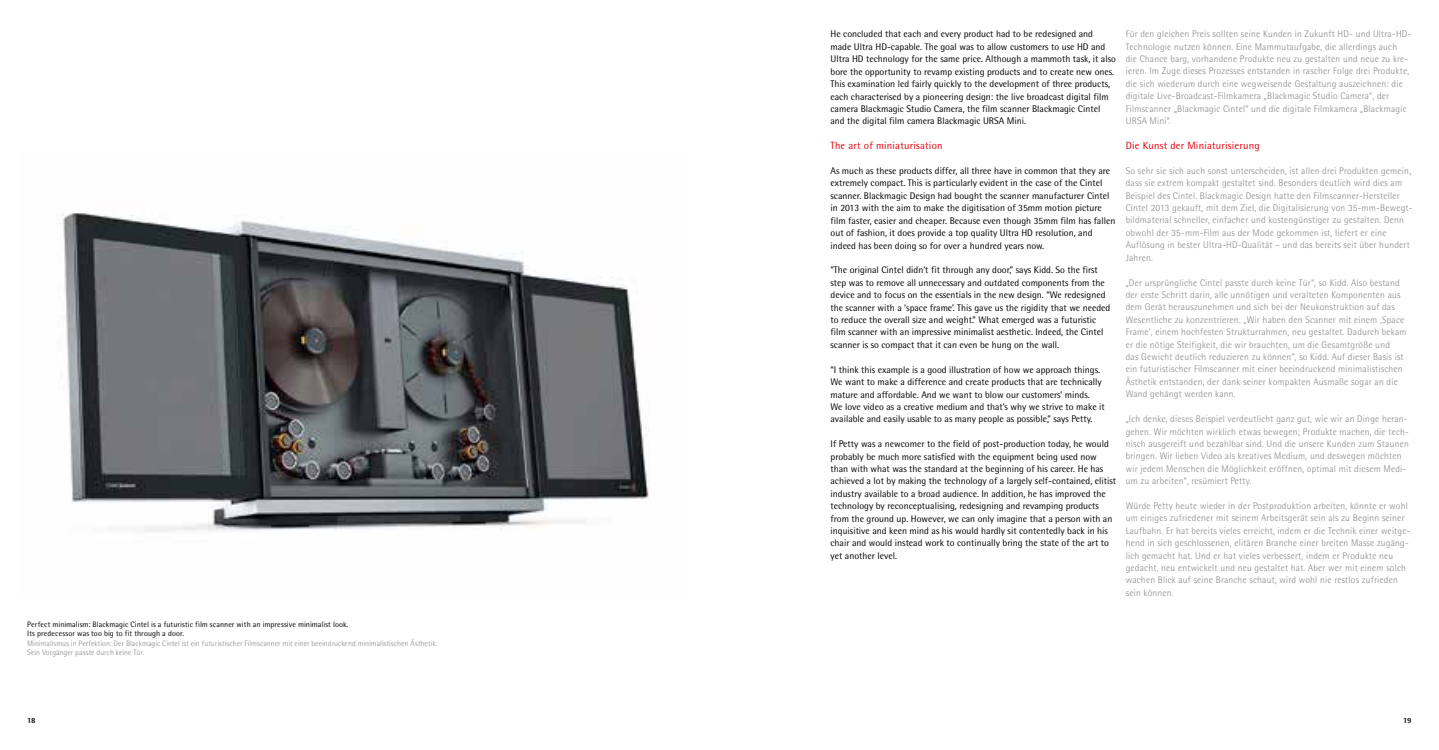
<style>
.page{position:relative;width:1439px;height:750px;background:#fff}
.page>*{position:absolute;margin:0;border:0;box-sizing:border-box;transform-origin:0 0}
.t1{font:10.5px "Rotis Semi Sans Pro";letter-spacing:.02em;color:#e3000b}
.t2{font:300 9.62px/12.4px "Rotis Semi Sans Pro";letter-spacing:.02em;color:#868786}
.t3{font:9.62px/12.4px "Rotis Semi Sans Pro";color:#000}
.t4{font:300 7.88px/9.3px "Rotis Semi Sans Pro";letter-spacing:.005em;color:#868786}
.t5{font:7.88px/9.3px "Rotis Semi Sans Pro";letter-spacing:.005em;color:#000}
.t6{font:800 7.88px "Rotis Semi Sans Pro";color:#000}
</style>
<div class="page">
<img style="left:60px;top:213px;width:589px;height:319px">
<p class="t5" style="left:27px;top:619px;width:323px">Perfect minimalism: Blackmagic Cintel is a futuristic film scanner with an impressive minimalist look.<br>Its predecessor was too big to fit through a door.</p>
<p class="t4" style="left:27px;top:638px;width:411px">Minimalismus in Perfektion: Der Blackmagic Cintel ist ein futuristischer Filmscanner mit einer beeindruckend minimalistischen Ästhetik.<br>Sein Vorgänger passte durch keine Tür.</p>
<p class="t3" style="left:830px;top:28px;width:287px">He concluded that each and every product had to be redesigned and made Ultra HD-capable. The goal was to allow customers to use HD and Ultra HD technology for the same price. Although a mammoth task, it also bore the opportunity to revamp existing products and to create new ones.<br>This examination led fairly quickly to the development of three products, each characterised by a pioneering design: the live broadcast digital film camera Blackmagic Studio Camera, the film scanner Blackmagic Cintel and the digital film camera Blackmagic URSA Mini.</p>
<p class="t1" style="left:830px;top:139px;width:114px">The art of miniaturisation</p>
<p class="t3" style="left:830px;top:164px;width:286px">As much as these products differ, all three have in common that they are extremely compact. This is particularly evident in the case of the Cintel scanner. Blackmagic Design had bought the scanner manufacturer Cintel in 2013 with the aim to make the digitisation of 35mm motion picture film faster, easier and cheaper. Because even though 35mm film has fallen out of fashion, it does provide a top quality Ultra HD resolution, and indeed has been doing so for over a hundred years now.</p>
<p class="t3" style="left:830px;top:264px;width:281px">“The original Cintel didn’t fit through any door,” says Kidd. So the first step was to remove all unnecessary and outdated components from the device and to focus on the essentials in the new design. “We redesigned the scanner with a ‘space frame’. This gave us the rigidity that we needed to reduce the overall size and weight.” What emerged was a futuristic film scanner with an impressive minimalist aesthetic. Indeed, the Cintel scanner is so compact that it can even be hung on the wall.</p>
<p class="t3" style="left:830px;top:363px;width:276px">“I think this example is a good illustration of how we approach things.<br>We want to make a difference and create products that are technically mature and affordable. And we want to blow our customers’ minds.<br>We love video as a creative medium and that’s why we strive to make it available and easily usable to as many people as possible,” says Petty.</p>
<p class="t3" style="left:830px;top:437px;width:287px">If Petty was a newcomer to the field of post-production today, he would probably be much more satisfied with the equipment being used now than with what was the standard at the beginning of his career. He has achieved a lot by making the technology of a largely self-contained, elitist industry available to a broad audience. In addition, he has improved the technology by reconceptualising, redesigning and revamping products from the ground up. However, we can only imagine that a person with an inquisitive and keen mind as his would hardly sit contentedly back in his chair and would instead work to continually bring the state of the art to yet another level.</p>
<p class="t2" style="left:1125px;top:28px;width:287px">Für den gleichen Preis sollten seine Kunden in Zukunft HD- und Ultra-HD-Technologie nutzen können. Eine Mammutaufgabe, die allerdings auch<br>die Chance barg, vorhandene Produkte neu zu gestalten und neue zu kre&shy;ieren. Im Zuge dieses Prozesses entstanden in rascher Folge drei Produkte, die sich wiederum durch eine wegweisende Gestaltung auszeichnen: die digitale Live-Broadcast-Filmkamera „Blackmagic Studio Camera“, der Filmscanner „Blackmagic Cintel“ und die digitale Filmkamera „Blackmagic URSA Mini“.</p>
<p class="t1" style="left:1125px;top:139px;width:135px">Die Kunst der Miniaturisierung</p>
<p class="t2" style="left:1125px;top:164px;width:288px">So sehr sie sich auch sonst unterscheiden, ist allen drei Produkten gemein, dass sie extrem kompakt gestaltet sind. Besonders deutlich wird dies am Beispiel des Cintel. Blackmagic Design hatte den Filmscanner-Hersteller Cintel 2013 gekauft, mit dem Ziel, die Digitalisierung von 35-mm-Bewegt&shy;bildmaterial schneller, einfacher und kostengünstiger zu gestalten. Denn obwohl der 35-mm-Film aus der Mode gekommen ist, liefert er eine Auflösung in bester Ultra-HD-Qualität – und das bereits seit über hundert Jahren.</p>
<p class="t2" style="left:1125px;top:276px;width:282px">„Der ursprüngliche Cintel passte durch keine Tür“, so Kidd. Also bestand der erste Schritt darin, alle unnötigen und veralteten Komponenten aus dem Gerät herauszunehmen und sich bei der Neukonstruktion auf das Wesentliche zu konzentrieren. „Wir haben den Scanner mit einem ‚Space Frame‘, einem hochfesten Strukturrahmen, neu gestaltet. Dadurch bekam er die nötige Steifigkeit, die wir brauchten, um die Gesamtgröße und<br>das Gewicht deutlich reduzieren zu können“, so Kidd. Auf dieser Basis ist ein futuristischer Filmscanner mit einer beeindruckend minimalistischen Ästhetik entstanden, der dank seiner kompakten Ausmaße sogar an die Wand gehängt werden kann.</p>
<p class="t2" style="left:1125px;top:412px;width:285px">„Ich denke, dieses Beispiel verdeutlicht ganz gut, wie wir an Dinge heran&shy;gehen. Wir möchten wirklich etwas bewegen; Produkte machen, die tech&shy;nisch ausgereift und bezahlbar sind. Und die unsere Kunden zum Staunen bringen. Wir lieben Video als kreatives Medium, und deswegen möchten wir jedem Menschen die Möglichkeit eröffnen, optimal mit diesem Medi&shy;um zu arbeiten“, resümiert Petty.</p>
<p class="t2" style="left:1125px;top:499px;width:286px">Würde Petty heute wieder in der Postproduktion arbeiten, könnte er wohl um einiges zufriedener mit seinem Arbeitsgerät sein als zu Beginn seiner Laufbahn. Er hat bereits vieles erreicht, indem er die Technik einer weitge&shy;hend in sich geschlossenen, elitären Branche einer breiten Masse zugäng&shy;lich gemacht hat. Und er hat vieles verbessert, indem er Produkte neu gedacht, neu entwickelt und neu gestaltet hat. Aber wer mit einem solch wachen Blick auf seine Branche schaut, wird wohl nie restlos zufrieden sein können.</p>
<p class="t6" style="left:27px;top:715px;width:10px">18</p>
<p class="t6" style="left:1403px;top:715px;width:10px">19</p>
</div>
